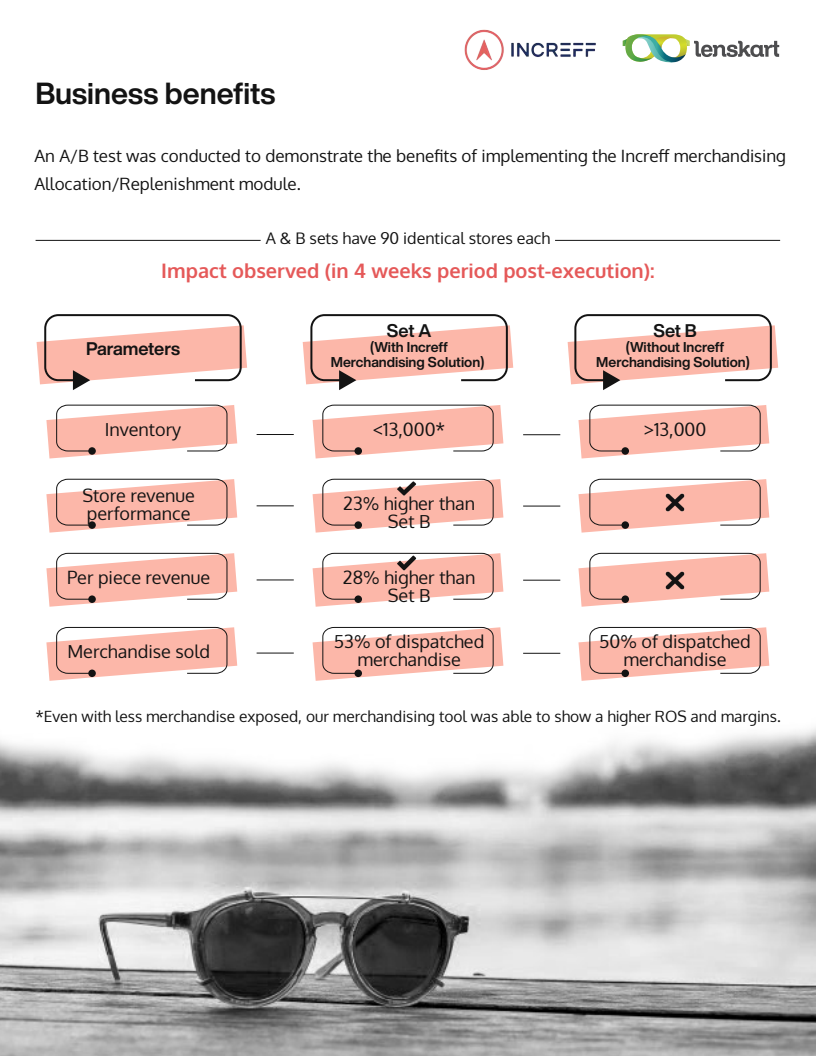
<style>
.page{position:relative;width:816px;height:1056px;background:#fff}
.page>*{position:absolute;margin:0;border:0;box-sizing:border-box;transform-origin:0 0}
.t1{font:700 30px "Helvetica Now Display";color:#131313}
.t2{font:700 20px "Oxygen";color:#e55959}
.t3{font:18px/18px "Oxygen";color:#131313;text-align:center}
.t4{font:700 18px "Helvetica Now Display";letter-spacing:-.01em;color:#131313}
.t5{font:17px/28px "Oxygen";color:#131313}
.t6{font:16px "Oxygen";color:#131313}
.t7{font:15.5px "Oxygen";color:#131313}
.t8{font:700 14px/15px "Helvetica Now Display";color:#131313;text-align:center}
</style>
<div class="page">
<div style="left:574px;top:314px;width:198px;height:67px;border:2px solid #131313;border-radius:13px"></div>
<svg style="left:568px;top:325px;width:210px;height:65px"></svg>
<div style="left:310px;top:314px;width:198px;height:67px;border:2px solid #131313;border-radius:13px"></div>
<svg style="left:303px;top:325px;width:210px;height:65px"></svg>
<div style="left:44px;top:314px;width:198px;height:67px;border:2px solid #131313;border-radius:13px"></div>
<svg style="left:37px;top:325px;width:210px;height:65px"></svg>
<svg style="left:46px;top:404px;width:191px;height:55px"></svg>
<div style="left:88px;top:447px;width:8px;height:8px;background:#131313;border-radius:50%"></div>
<svg style="left:313px;top:404px;width:190px;height:55px"></svg>
<div style="left:354px;top:447px;width:8px;height:8px;background:#131313;border-radius:50%"></div>
<svg style="left:578px;top:404px;width:191px;height:55px"></svg>
<div style="left:622px;top:447px;width:7px;height:8px;background:#131313;border-radius:50%"></div>
<svg style="left:46px;top:478px;width:191px;height:55px"></svg>
<div style="left:88px;top:521px;width:8px;height:8px;background:#131313;border-radius:50%"></div>
<img style="left:0;top:588px;width:816px;height:468px">
<svg style="left:313px;top:478px;width:190px;height:55px"></svg>
<div style="left:354px;top:521px;width:8px;height:8px;background:#131313;border-radius:50%"></div>
<svg style="left:578px;top:478px;width:191px;height:55px"></svg>
<div style="left:622px;top:521px;width:7px;height:8px;background:#131313;border-radius:50%"></div>
<svg style="left:46px;top:552px;width:191px;height:55px"></svg>
<div style="left:88px;top:595px;width:8px;height:8px;background:#131313;border-radius:50%"></div>
<svg style="left:313px;top:552px;width:190px;height:55px"></svg>
<div style="left:354px;top:595px;width:8px;height:8px;background:#131313;border-radius:50%"></div>
<svg style="left:578px;top:552px;width:191px;height:55px"></svg>
<div style="left:622px;top:595px;width:7px;height:8px;background:#131313;border-radius:50%"></div>
<svg style="left:46px;top:626px;width:191px;height:55px"></svg>
<div style="left:88px;top:670px;width:8px;height:7px;background:#131313;border-radius:50%"></div>
<svg style="left:313px;top:626px;width:190px;height:55px"></svg>
<div style="left:354px;top:670px;width:8px;height:7px;background:#131313;border-radius:50%"></div>
<svg style="left:578px;top:626px;width:191px;height:55px"></svg>
<div style="left:622px;top:670px;width:7px;height:7px;background:#131313;border-radius:50%"></div>
<hr style="left:555px;top:240px;width:225px;height:1px;background:#131313">
<hr style="left:36px;top:240px;width:225px;height:1px;background:#131313">
<hr style="left:257px;top:434px;width:37px;height:1px;background:#131313">
<hr style="left:523px;top:434px;width:37px;height:1px;background:#131313">
<hr style="left:257px;top:505px;width:37px;height:1px;background:#131313">
<hr style="left:257px;top:579px;width:37px;height:1px;background:#131313">
<hr style="left:523px;top:580px;width:37px;height:1px;background:#131313">
<hr style="left:257px;top:653px;width:37px;height:1px;background:#131313">
<hr style="left:523px;top:653px;width:37px;height:1px;background:#131313">
<hr style="left:523px;top:506px;width:37px;height:1px;background:#131313">
<svg style="left:622px;top:34px;width:157px;height:29px"></svg>
<svg style="left:637px;top:36px;width:37px;height:27px"></svg>
<img style="left:464px;top:30px;width:132px;height:40px">
<img style="left:396px;top:478px;width:21px;height:21px">
<img style="left:396px;top:552px;width:21px;height:21px">
<img style="left:666px;top:494px;width:18px;height:18px">
<img style="left:666px;top:571px;width:18px;height:18px">
<h1 class="t1" style="left:36px;top:73px;width:241px">Business benefits</h1>
<p class="t5" style="left:34px;top:141px;width:753px">An A/B test was conducted to demonstrate the benefits of implementing the Increff merchandising<br>Allocation/Replenishment module.</p>
<p class="t6" style="left:266px;top:227px;width:286px">A &amp; B sets have 90 identical stores each</p>
<p class="t2" style="left:161px;top:258px;width:495px">Impact observed (in 4 weeks period post-execution):</p>
<p class="t4" style="left:86px;top:336px;width:95px">Parameters</p>
<p class="t4" style="left:387px;top:318px;width:46px">Set A</p>
<p class="t8" style="left:331px;top:339px;width:155px">(With Increff<br>Merchandising Solution)</p>
<p class="t4" style="left:653px;top:318px;width:45px">Set B</p>
<p class="t8" style="left:596px;top:339px;width:155px">(Without Increff<br>Merchandising Solution)</p>
<p class="t3" style="left:105px;top:420px;width:78px">Inventory</p>
<p class="t3" style="left:373px;top:420px;width:74px">&lt;13,000*</p>
<p class="t3" style="left:644px;top:420px;width:64px">&gt;13,000</p>
<p class="t3" style="left:82px;top:486px;width:114px;text-align:left">Store revenue performance</p>
<p class="t3" style="left:343px;top:494px;width:133px">23% higher than<br>Set B</p>
<p class="t3" style="left:67px;top:568px;width:145px">Per piece revenue</p>
<p class="t3" style="left:343px;top:569px;width:134px">28% higher than<br>Set B</p>
<p class="t3" style="left:67px;top:643px;width:144px">Merchandise sold</p>
<p class="t3" style="left:334px;top:633px;width:152px">53% of dispatched merchandise</p>
<p class="t3" style="left:599px;top:633px;width:153px">50% of dispatched merchandise</p>
<p class="t7" style="left:36px;top:706px;width:747px">*Even with less merchandise exposed, our merchandising tool was able to show a higher ROS and margins.</p>
</div>
